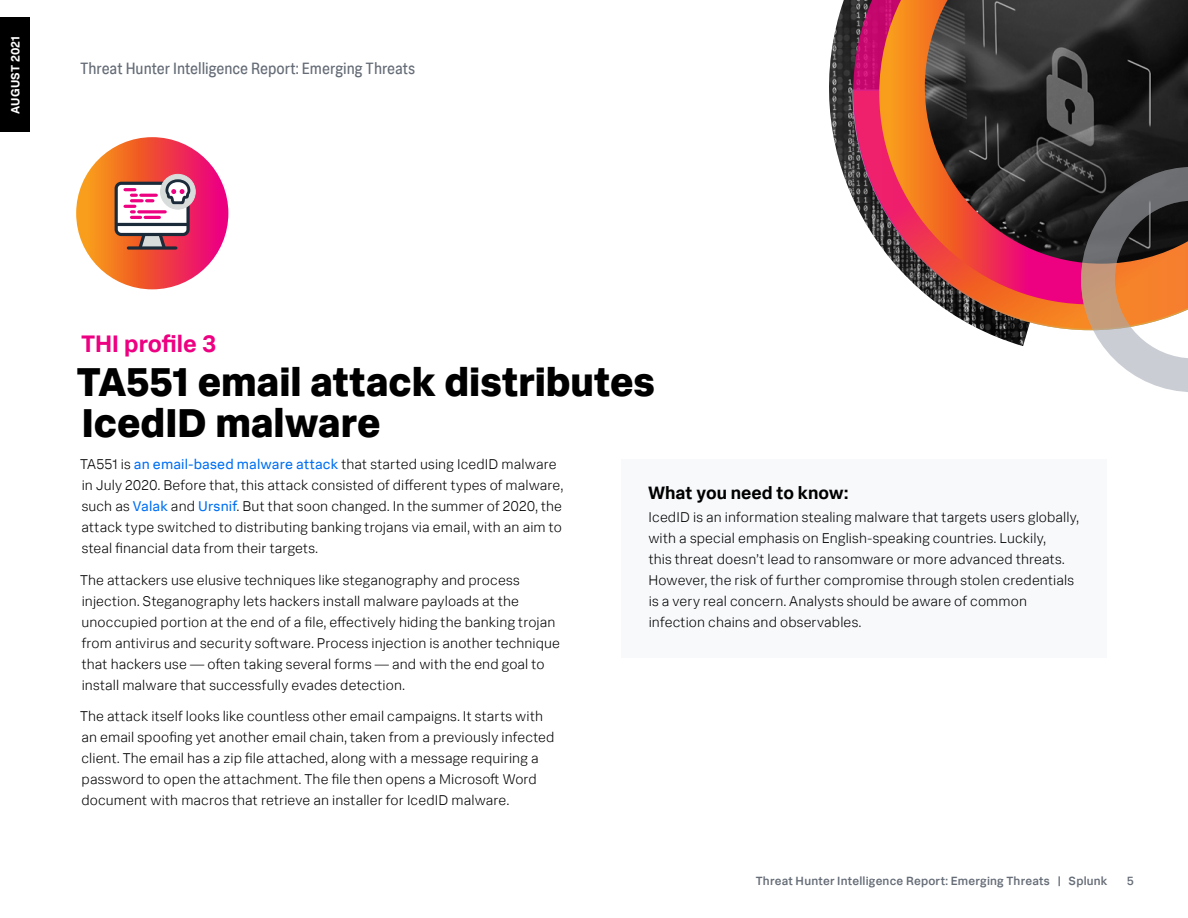
<style>
.page{position:relative;width:1188px;height:918px;background:#fff}
.page>*{position:absolute;margin:0;border:0;box-sizing:border-box;transform-origin:0 0}
.t1{font:800 40.5px/40.5px "Splunk Data Sans Pro";letter-spacing:-.005em;color:#000}
.t2{font:700 24px "Splunk Data Sans Pro";color:#ed0081}
.t3{font:700 18px "Splunk Data Sans Pro";color:#000}
.t4{font:16.5px "Splunk Data Sans Pro Cd";color:#656c76}
.t5{font:300 14.25px/21px "Splunk Data Sans Pro";letter-spacing:.01em;color:#000}
.t6{font:500 12px "Splunk Data Sans Pro";letter-spacing:.015em;color:#656c76}
.t7{font:700 12px "Splunk Data Sans Pro";letter-spacing:.02em;color:#fff}
.s1{font-weight:400;color:#0070f3}
</style>
<div class="page">
<img style="left:829px;top:0;width:199px;height:346px">
<svg style="left:853px;top:0;width:228px;height:330px"></svg>
<svg style="left:879px;top:0;width:202px;height:304px;background:#da624d"></svg>
<img style="left:925px;top:0;width:263px;height:264px">
<svg style="left:1081px;top:104px;width:107px;height:288px;background:#867263"></svg>
<div style="left:0;top:17px;width:30px;height:115px;background:#000"></div>
<div style="left:621px;top:459px;width:486px;height:72px;background:#f8f9fb"></div>
<div style="left:621px;top:512px;width:486px;height:146px;background:#f8f9fb"></div>
<svg style="left:76px;top:137px;width:152px;height:152px;background:#f04f3f"></svg>
<svg style="left:128px;top:246px;width:48px;height:4px"></svg>
<svg style="left:116px;top:183px;width:72px;height:51px"></svg>
<div style="left:115px;top:182px;width:75px;height:54px;border:3px solid #1c2b39;border-radius:5px"></div>
<hr style="left:117px;top:223px;width:70px;height:3px;background:#1c2b39">
<svg style="left:136px;top:230px;width:32px;height:20px"></svg>
<div style="left:161px;top:174px;width:34px;height:35px;background:#d8dcdb;border-radius:50%"></div>
<div style="left:160px;top:174px;width:35px;height:35px;border:1px solid #d8dcdb;border-radius:50%"></div>
<svg style="left:164px;top:178px;width:28px;height:28px"></svg>
<hr style="left:141px;top:194px;width:15px;height:3px;background:#ed0181">
<hr style="left:139px;top:210px;width:26px;height:3px;background:#ed0181">
<svg style="left:125px;top:188px;width:28px;height:31px"></svg>
<hr style="left:145px;top:216px;width:14px;height:3px;background:#ed0181">
<p class="t7" style="left:8px;top:114px;width:80px;rotate:-90deg">AUGUST 2021</p>
<p class="t4" style="left:80px;top:59px;width:337px">Threat Hunter Intelligence Report: Emerging Threats</p>
<h2 class="t2" style="left:81px;top:329px;width:137px">THI profile 3</h2>
<h1 class="t1" style="left:77px;top:361px;width:580px">TA551 email attack distributes<br>IcedID malware</h1>
<p class="t5" style="left:80px;top:454px;width:485px">TA551 is <span class="s1">an email-based malware attack</span> that started using IcedID malware in July 2020. Before that, this attack consisted of different types of malware, such as <span class="s1">Valak</span> and <span class="s1">Ursnif</span>. But that soon changed. In the summer of 2020, the attack type switched to distributing banking trojans via email, with an aim to steal financial data from their targets.</p>
<p class="t5" style="left:80px;top:569px;width:482px">The attackers use elusive techniques like steganography and process injection. Steganography lets hackers install malware payloads at the unoccupied portion at the end of a file, effectively hiding the banking trojan from antivirus and security software. Process injection is another technique that hackers use — often taking several forms — and with the end goal to install malware that successfully evades detection.</p>
<p class="t5" style="left:80px;top:706px;width:476px">The attack itself looks like countless other email campaigns. It starts with an email spoofing yet another email chain, taken from a previously infected client. The email has a zip file attached, along with a message requiring a password to open the attachment. The file then opens a Microsoft Word document with macros that retrieve an installer for IcedID malware.</p>
<p class="t3" style="left:648px;top:482px;width:202px">What you need to know:</p>
<p class="t5" style="left:648px;top:506px;width:432px">IcedID is an information stealing malware that targets users globally, with a special emphasis on English-speaking countries. Luckily,<br>this threat doesn’t lead to ransomware or more advanced threats.<br>However, the risk of further compromise through stolen credentials is a very real concern. Analysts should be aware of common infection chains and observables.</p>
<p class="t6" style="left:756px;top:873px;width:353px">Threat Hunter Intelligence Report: Emerging Threats | Splunk</p>
<p class="t6" style="left:1127px;top:873px;width:9px">5</p>
</div>
